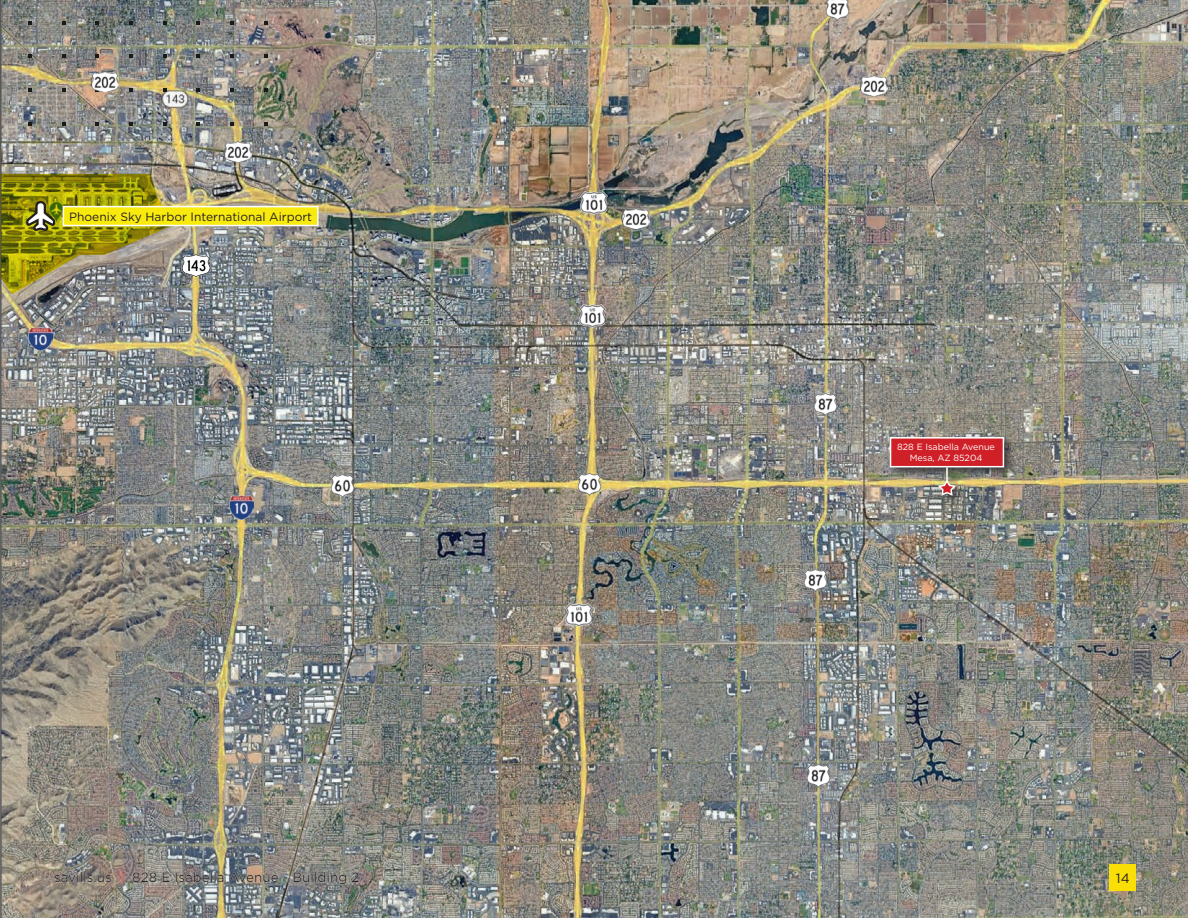
<style>
.page{position:relative;width:1188px;height:918px;background:#fff}
.page>*{position:absolute;margin:0;border:0;box-sizing:border-box;transform-origin:0 0}
.t1{font:13.5px "Gotham";color:#231f20}
.t2{font:12px "Gotham";color:#231f20}
.t3{font:9px/10.8px "Gotham";color:#fff;text-align:center}
.s1{color:#cf2027}
</style>
<div class="page">
<img style="left:2px;top:0;width:1186px;height:918px">
<svg style="left:264px;top:21px;width:4px;height:3px"></svg>
<svg style="left:264px;top:54px;width:4px;height:4px"></svg>
<svg style="left:264px;top:88px;width:4px;height:4px"></svg>
<svg style="left:264px;top:122px;width:4px;height:4px"></svg>
<svg style="left:230px;top:21px;width:4px;height:3px"></svg>
<svg style="left:230px;top:54px;width:4px;height:4px"></svg>
<svg style="left:230px;top:88px;width:4px;height:4px"></svg>
<svg style="left:230px;top:122px;width:4px;height:4px"></svg>
<svg style="left:196px;top:21px;width:4px;height:3px"></svg>
<svg style="left:196px;top:54px;width:4px;height:4px"></svg>
<svg style="left:196px;top:88px;width:4px;height:4px"></svg>
<svg style="left:196px;top:122px;width:4px;height:4px"></svg>
<svg style="left:163px;top:21px;width:4px;height:3px"></svg>
<svg style="left:163px;top:54px;width:4px;height:4px"></svg>
<svg style="left:163px;top:88px;width:4px;height:4px"></svg>
<svg style="left:163px;top:122px;width:4px;height:4px"></svg>
<svg style="left:129px;top:21px;width:4px;height:3px"></svg>
<svg style="left:129px;top:54px;width:4px;height:4px"></svg>
<svg style="left:129px;top:88px;width:4px;height:4px"></svg>
<svg style="left:129px;top:122px;width:4px;height:4px"></svg>
<svg style="left:95px;top:21px;width:4px;height:3px"></svg>
<svg style="left:95px;top:54px;width:4px;height:4px"></svg>
<svg style="left:95px;top:122px;width:4px;height:4px"></svg>
<svg style="left:62px;top:21px;width:4px;height:3px"></svg>
<svg style="left:62px;top:54px;width:4px;height:4px"></svg>
<svg style="left:62px;top:88px;width:4px;height:4px"></svg>
<svg style="left:62px;top:122px;width:4px;height:4px"></svg>
<svg style="left:28px;top:21px;width:4px;height:3px"></svg>
<svg style="left:28px;top:54px;width:4px;height:4px"></svg>
<svg style="left:28px;top:88px;width:4px;height:4px"></svg>
<svg style="left:28px;top:122px;width:4px;height:4px"></svg>
<hr style="left:0;top:0;width:2px;height:918px;background:#57585a">
<div style="left:886px;top:434px;width:131px;height:74px;background:#231f20;opacity:.75"></div>
<div style="left:890px;top:437px;width:114px;height:30px;background:#cf2027;border:2px solid #fff"></div>
<svg style="left:936px;top:467px;width:22px;height:30px"></svg>
<img style="left:814px;top:392px;width:23px;height:24px">
<img style="left:804px;top:568px;width:24px;height:24px">
<img style="left:577px;top:472px;width:24px;height:24px">
<img style="left:331px;top:474px;width:23px;height:23px">
<img style="left:807px;top:764px;width:23px;height:23px">
<img style="left:230px;top:496px;width:23px;height:23px">
<img style="left:29px;top:327px;width:24px;height:24px">
<img style="left:566px;top:603px;width:27px;height:23px">
<img style="left:579px;top:305px;width:27px;height:23px">
<img style="left:581px;top:191px;width:26px;height:23px">
<img style="left:826px;top:0;width:24px;height:21px">
<img style="left:622px;top:205px;width:27px;height:24px">
<img style="left:860px;top:73px;width:27px;height:23px">
<img style="left:224px;top:139px;width:27px;height:23px">
<img style="left:91px;top:68px;width:27px;height:24px">
<img style="left:183px;top:255px;width:27px;height:22px">
<img style="left:1px;top:174px;width:176px;height:120px">
<div style="left:63px;top:207px;width:255px;height:19px;background:#f9ea0d"></div>
<div style="left:63px;top:206px;width:256px;height:20px;border:2px solid #fff"></div>
<div style="left:1109px;top:864px;width:27px;height:27px;background:#fadf07"></div>
<p class="t2" style="left:69px;top:209px;width:245px">Phoenix Sky Harbor International Airport</p>
<p class="t3" style="left:897px;top:442px;width:99px">828 E Isabella Avenue<br>Mesa, AZ 85204</p>
<p class="t1" style="left:54px;top:869px;width:307px">savills.us <span class="s1">|</span> 828 E Isabella Avenue - Building 2</p>
<p class="t1" style="left:1116px;top:869px;width:15px">14</p>
</div>
